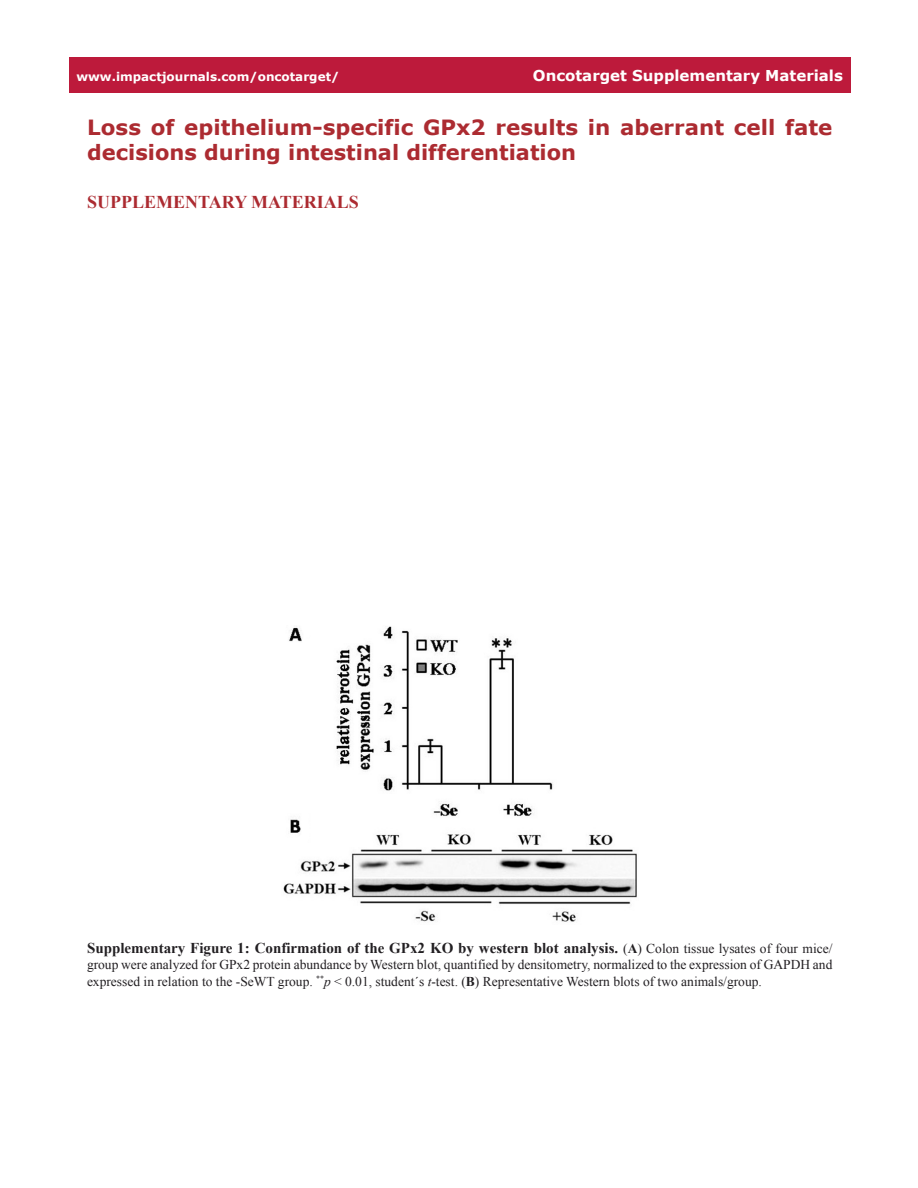
<style>
.page{position:relative;width:918px;height:1188px;background:#fff}
.page>*{position:absolute;margin:0;border:0;box-sizing:border-box;transform-origin:0 0}
.t1{font:700 21px/25.2px "Verdana";color:#ac2b31}
.Heading{font:700 18px "Times New Roman";color:#ac2b31}
.FigureText{font:700 15px "Times New Roman";color:#221f22}
.t2{font:700 15px "Verdana";color:#fff}
.FigureText-2{font:13.5px/16.2px "Times New Roman";color:#221f22}
.t3{font:700 12px "Verdana";color:#fff}
.s1{font-weight:400;font-size:13.5px}
.s2{font-size:13.5px}
.s3{font-style:italic}
.s4{font-weight:700}
</style>
<div class="page">
<div style="left:69px;top:57px;width:781px;height:36px;background:#bd1a3b"></div>
<img style="left:283px;top:626px;width:354px;height:296px">
<p class="t3" style="left:76px;top:68px;width:264px">www.impactjournals.com/oncotarget/</p>
<p class="t2" style="left:533px;top:65px;width:312px">Oncotarget Supplementary Materials</p>
<p class="t1" style="left:87px;top:114px;width:747px">Loss of epithelium-specific GPx2 results in aberrant cell fate decisions during intestinal differentiation</p>
<p class="Heading" style="left:87px;top:190px;width:273px">SUPPLEMENTARY MATERIALS</p>
<p class="FigureText" style="left:87px;top:938px;width:747px">Supplementary Figure 1: Confirmation of the GPx2 KO by western blot analysis. <span class="s1">(</span><span class="s2">A</span><span class="s1">) Colon tissue lysates of four mice/</span></p>
<p class="FigureText-2" style="left:87px;top:956px;width:747px">group were analyzed for GPx2 protein abundance by Western blot, quantified by densitometry, normalized to the expression of GAPDH and expressed in relation to the -SeWT group. <sup>**</sup><span class="s3">p</span> &lt; 0.01, student´s <span class="s3">t</span>-test. (<span class="s4">B</span>) Representative Western blots of two animals/group.</p>
</div>
